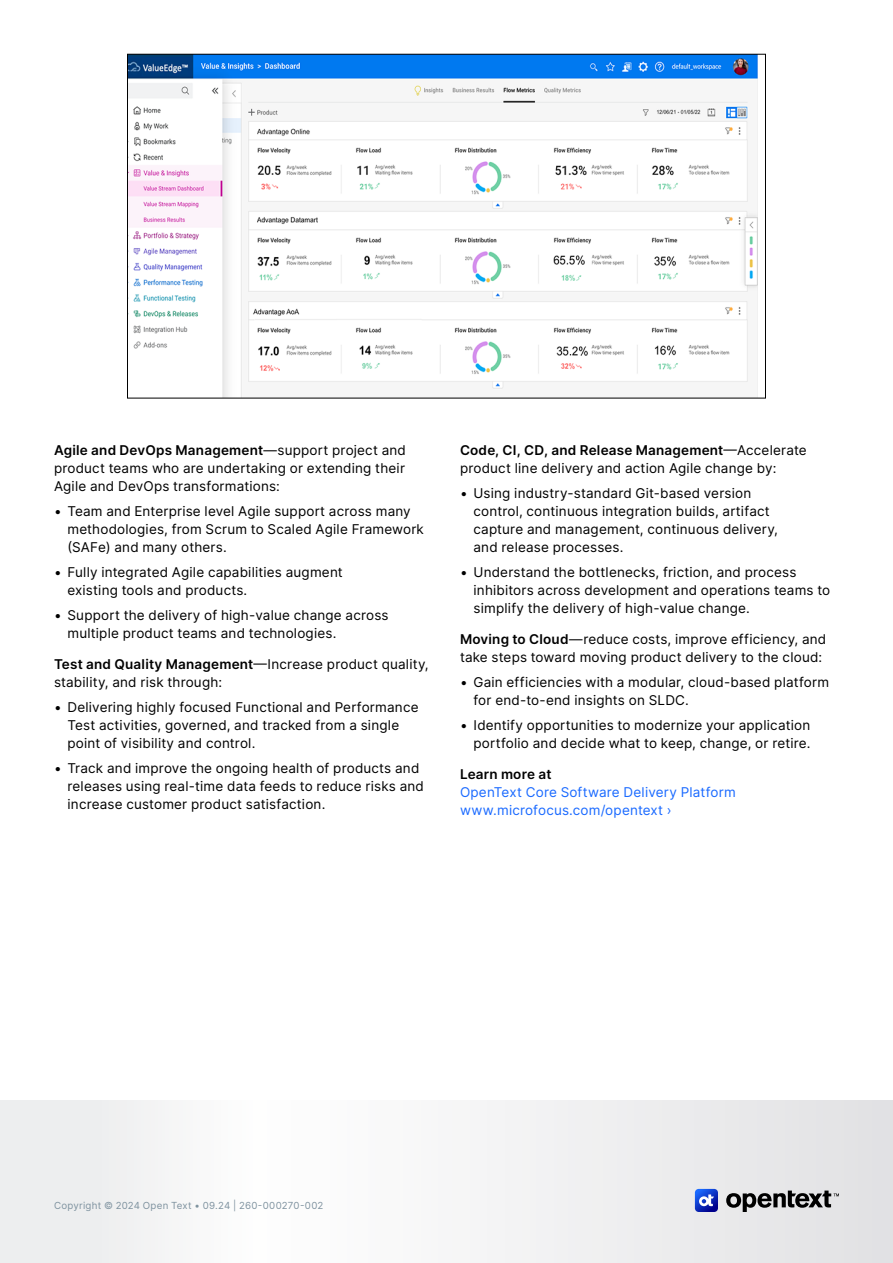
<style>
.page{position:relative;width:893px;height:1263px;background:#fff}
.page>*{position:absolute;margin:0;border:0;box-sizing:border-box;transform-origin:0 0}
.Body{font:13.5px/18px "Inter";letter-spacing:.015em;color:#000}
.Body-2{font:13.5px "Inter";letter-spacing:.015em;color:#1a6aff}
.Body-3{font:600 13.5px "Inter";letter-spacing:.01em;color:#000}
.t1{font:9.75px "Inter";letter-spacing:.025em;color:#7e929f}
.s1{font-weight:600}
</style>
<div class="page">
<svg style="left:0;top:1101px;width:893px;height:162px"></svg>
<svg style="left:726px;top:1190px;width:113px;height:22px;background:#8c8c8d"></svg>
<svg style="left:695px;top:1189px;width:23px;height:23px"></svg>
<img style="left:129px;top:56px;width:628px;height:340px">
<p class="Body" style="left:54px;top:441px;width:353px;text-align:justify"><span class="s1">Agile and DevOps Management</span>—support project and product teams who are undertaking or extending their Agile and DevOps transformations:</p>
<p class="Body" style="left:68px;top:502px;width:358px;text-indent:-14px">• Team and Enterprise level Agile support across many methodologies, from Scrum to Scaled Agile Framework (SAFe) and many others.</p>
<p class="Body" style="left:68px;top:563px;width:277px;text-indent:-14px">• Fully integrated Agile capabilities augment existing tools and products.</p>
<p class="Body" style="left:68px;top:605px;width:323px;text-indent:-14px">• Support the delivery of high-value change across multiple product teams and technologies.</p>
<p class="Body" style="left:54px;top:655px;width:376px"><span class="s1">Test and Quality Management</span>—Increase product quality, stability, and risk through:</p>
<p class="Body" style="left:68px;top:698px;width:353px;text-indent:-14px">• Delivering highly focused Functional and Performance<br>Test activities, governed, and tracked from a single point of visibility and control.</p>
<p class="Body" style="left:68px;top:758px;width:358px;text-indent:-14px">• Track and improve the ongoing health of products and releases using real-time data feeds to reduce risks and increase customer product satisfaction.</p>
<p class="Body" style="left:460px;top:441px;width:348px"><span class="s1">Code, CI, CD, and Release Management</span>—Accelerate product line delivery and action Agile change by:</p>
<p class="Body" style="left:473px;top:484px;width:306px;text-indent:-14px">• Using industry-standard Git-based version control, continuous integration builds, artifact capture and management, continuous delivery, and release processes.</p>
<p class="Body" style="left:473px;top:563px;width:358px;text-indent:-14px">• Understand the bottlenecks, friction, and process inhibitors across development and operations teams to simplify the delivery of high-value change.</p>
<p class="Body" style="left:460px;top:630px;width:368px"><span class="s1">Moving to Cloud</span>—reduce costs, improve efficiency, and take steps toward moving product delivery to the cloud:</p>
<p class="Body" style="left:473px;top:673px;width:357px;text-indent:-14px">• Gain efficiencies with a modular, cloud-based platform for end-to-end insights on SLDC.</p>
<p class="Body" style="left:460px;top:716px;width:352px;text-align:right">• Identify opportunities to modernize your application portfolio and decide what to keep, change, or retire.</p>
<p class="Body-3" style="left:460px;top:765px;width:93px">Learn more at</p>
<p class="Body-2" style="left:460px;top:783px;width:277px">OpenText Core Software Delivery Platform</p>
<p class="Body-2" style="left:460px;top:801px;width:213px">www.microfocus.com/opentext ›</p>
<p class="t1" style="left:54px;top:1198px;width:271px">Copyright © 2024 Open Text • 09.24 | 260-000270-002</p>
</div>
